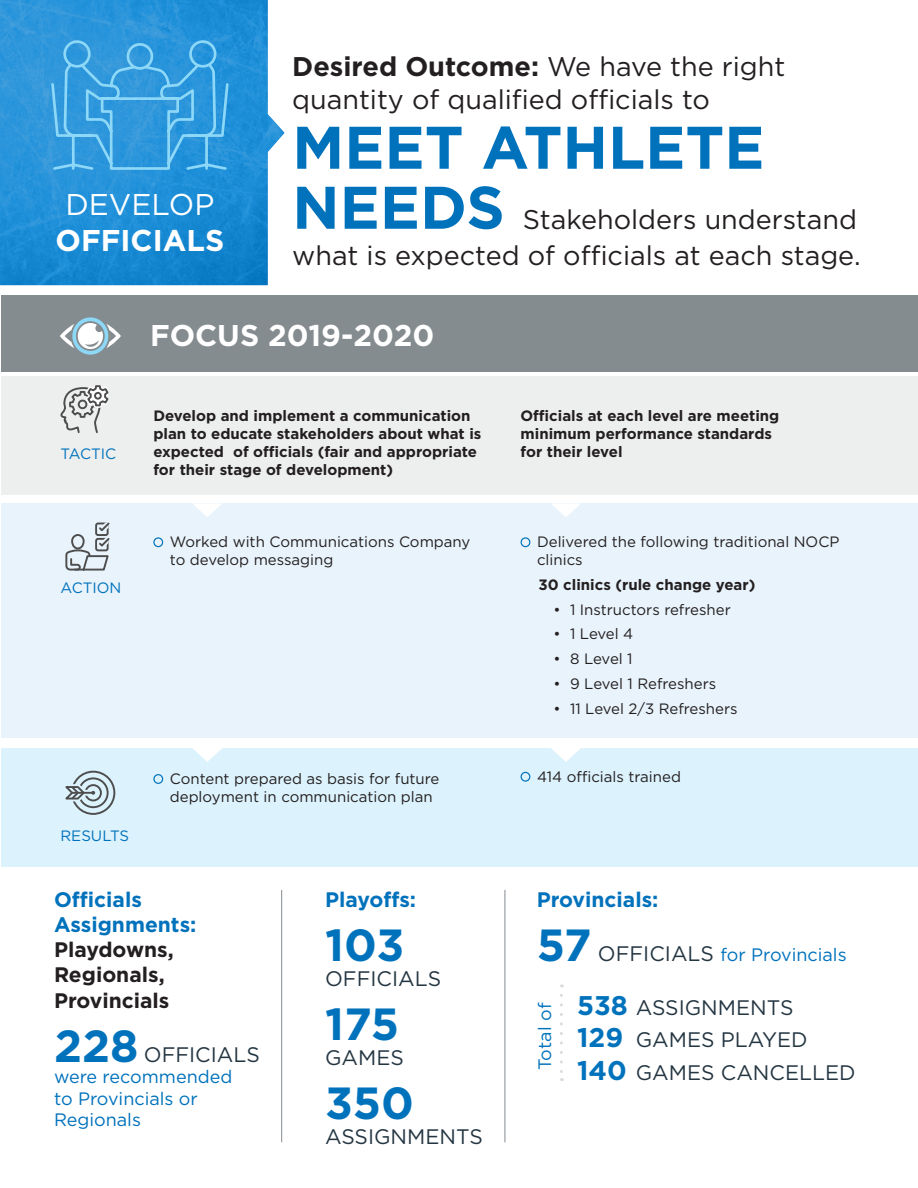
<style>
.page{position:relative;width:918px;height:1188px;background:#fff}
.page>*{position:absolute;margin:0;border:0;box-sizing:border-box;transform-origin:0 0}
.t1{font:700 60px/60px "Gotham";color:#0072bc}
.t2{font:700 45px "Gotham";letter-spacing:-.005em;color:#0072bc}
.t3{font:700 30px/36px "Gotham";color:#fff;text-align:center}
.t4{font:27px/32.4px "Gotham";color:#231f20}
.t5{font:21px/32.4px "Gotham";color:#243642}
.t6{font:700 21px/25.2px "Gotham";color:#231f20}
.t7{font:700 21px "Gotham";color:#0072bc}
.t8{font:18px/21.6px "Gotham";color:#0072bc}
.t9{font:15px/18px "Gotham";color:#231f20}
.t10{font:700 15px/18px "Gotham";color:#231f20}
.t11{font:15px "Gotham";color:#0072bc}
.s1{font-weight:400}
.s2{font-weight:700}
.s3{color:#0072bc}
.s4{font-weight:700;font-size:45px;color:#0072bc}
.s5{font-weight:700;font-size:45px}
.s6{font-size:21px;color:#243642}
.s7{font-weight:700;font-size:27px;color:#0072bc}
</style>
<div class="page">
<img style="left:0;top:0;width:284px;height:285px">
<svg style="left:50px;top:39px;width:180px;height:133px;background:#3a9fde"></svg>
<div style="left:1px;top:376px;width:917px;height:119px;background:#edeeee"></div>
<div style="left:1px;top:295px;width:917px;height:76px;background:#858c90"></div>
<div style="left:1px;top:503px;width:917px;height:235px;background:#e8f3fb"></div>
<div style="left:1px;top:748px;width:917px;height:119px;background:#dcf2fc"></div>
<div style="left:153px;top:537px;width:10px;height:10px;border:1px solid #0072bc;border-radius:50%"></div>
<div style="left:153px;top:774px;width:10px;height:10px;border:1px solid #0072bc;border-radius:50%"></div>
<div style="left:521px;top:537px;width:9px;height:10px;border:1px solid #0072bc;border-radius:50%"></div>
<div style="left:521px;top:772px;width:9px;height:10px;border:1px solid #0072bc;border-radius:50%"></div>
<svg style="left:60px;top:317px;width:61px;height:38px"></svg>
<svg style="left:60px;top:385px;width:49px;height:49px"></svg>
<div style="left:94px;top:392px;width:8px;height:8px;border:2px solid #4d4d4d;border-radius:50%"></div>
<svg style="left:65px;top:522px;width:45px;height:49px"></svg>
<svg style="left:65px;top:770px;width:51px;height:45px"></svg>
<svg style="left:193px;top:503px;width:29px;height:14px"></svg>
<svg style="left:552px;top:503px;width:28px;height:14px"></svg>
<svg style="left:193px;top:748px;width:29px;height:14px"></svg>
<svg style="left:551px;top:748px;width:30px;height:14px"></svg>
<hr style="left:281px;top:890px;width:1px;height:252px;background:#858c90">
<hr style="left:505px;top:890px;width:1px;height:252px;background:#858c90">
<svg style="left:560px;top:995px;width:3px;height:86px"></svg>
<p class="t3" style="left:56px;top:187px;width:170px"><span class="s1">DEVELOP<br></span>OFFICIALS</p>
<p class="t4" style="left:292px;top:50px;width:495px"><span class="s2">Desired Outcome:</span> We have the right quantity of qualified officials to</p>
<p class="t1" style="left:292px;top:117px;width:474px">MEET ATHLETE<br>NEEDS</p>
<p class="t4" style="left:292px;top:201px;width:570px;line-height:36px;text-align:right">Stakeholders understand<br>what is expected of officials at each stage.</p>
<p class="t11" style="left:60px;top:444px;width:57px">TACTIC</p>
<p class="t11" style="left:60px;top:578px;width:62px">ACTION</p>
<p class="t3" style="left:150px;top:317px;width:286px">FOCUS 2019-2020</p>
<p class="t10" style="left:153px;top:407px;width:330px">Develop and implement a communication plan to educate stakeholders about what is expected of officials (fair and appropriate for their stage of development)</p>
<p class="t9" style="left:170px;top:533px;width:302px">Worked with Communications Company to develop messaging</p>
<p class="t11" style="left:60px;top:826px;width:70px">RESULTS</p>
<p class="t9" style="left:170px;top:769px;width:271px">Content prepared as basis for future deployment in communication plan</p>
<p class="t6" style="left:54px;top:887px;width:144px"><span class="s3">Officials<br>Assignments:<br></span>Playdowns,<br>Regionals,<br>Provincials</p>
<p class="t5" style="left:54px;top:1037px;width:207px"><span class="s4">228</span> OFFICIALS</p>
<p class="t8" style="left:54px;top:1066px;width:180px">were recommended to Provincials or<br>Regionals</p>
<p class="t7" style="left:325px;top:885px;width:93px">Playoffs:</p>
<p class="t2" style="left:325px;top:915px;width:81px">103</p>
<p class="t5" style="left:325px;top:962px;width:118px">OFFICIALS</p>
<p class="t2" style="left:325px;top:994px;width:76px">175</p>
<p class="t5" style="left:325px;top:1041px;width:80px">GAMES</p>
<p class="t2" style="left:325px;top:1073px;width:90px">350</p>
<p class="t5" style="left:325px;top:1120px;width:159px">ASSIGNMENTS</p>
<p class="t10" style="left:521px;top:407px;width:260px">Officials at each level are meeting minimum performance standards for their level</p>
<p class="t9" style="left:537px;top:533px;width:304px">Delivered the following traditional NOCP clinics</p>
<p class="t10" style="left:539px;top:576px;width:218px">30 clinics (rule change year)</p>
<p class="t9" style="left:554px;top:600px;width:179px">• 1 Instructors refresher</p>
<p class="t9" style="left:554px;top:625px;width:81px">• 1 Level 4</p>
<p class="t9" style="left:554px;top:650px;width:81px">• 8 Level 1</p>
<p class="t9" style="left:554px;top:674px;width:164px">• 9 Level 1 Refreshers</p>
<p class="t9" style="left:554px;top:699px;width:186px">• 11 Level 2/3 Refreshers</p>
<p class="t9" style="left:537px;top:767px;width:145px">414 officials trained</p>
<p class="t7" style="left:537px;top:885px;width:123px">Provincials:</p>
<p class="t8" style="left:537px;top:943px;width:311px"><span class="s5">57</span> <span class="s6">OFFICIALS</span> for Provincials</p>
<p class="t5" style="left:577px;top:991px;width:232px"><span class="s7">538</span> ASSIGNMENTS<br><span class="s7">129</span> GAMES PLAYED</p>
<p class="t5" style="left:577px;top:1055px;width:280px"><span class="s7">140</span> GAMES CANCELLED</p>
<p class="t8" style="left:534px;top:1070px;width:69px;rotate:-90deg">Total of</p>
</div>
